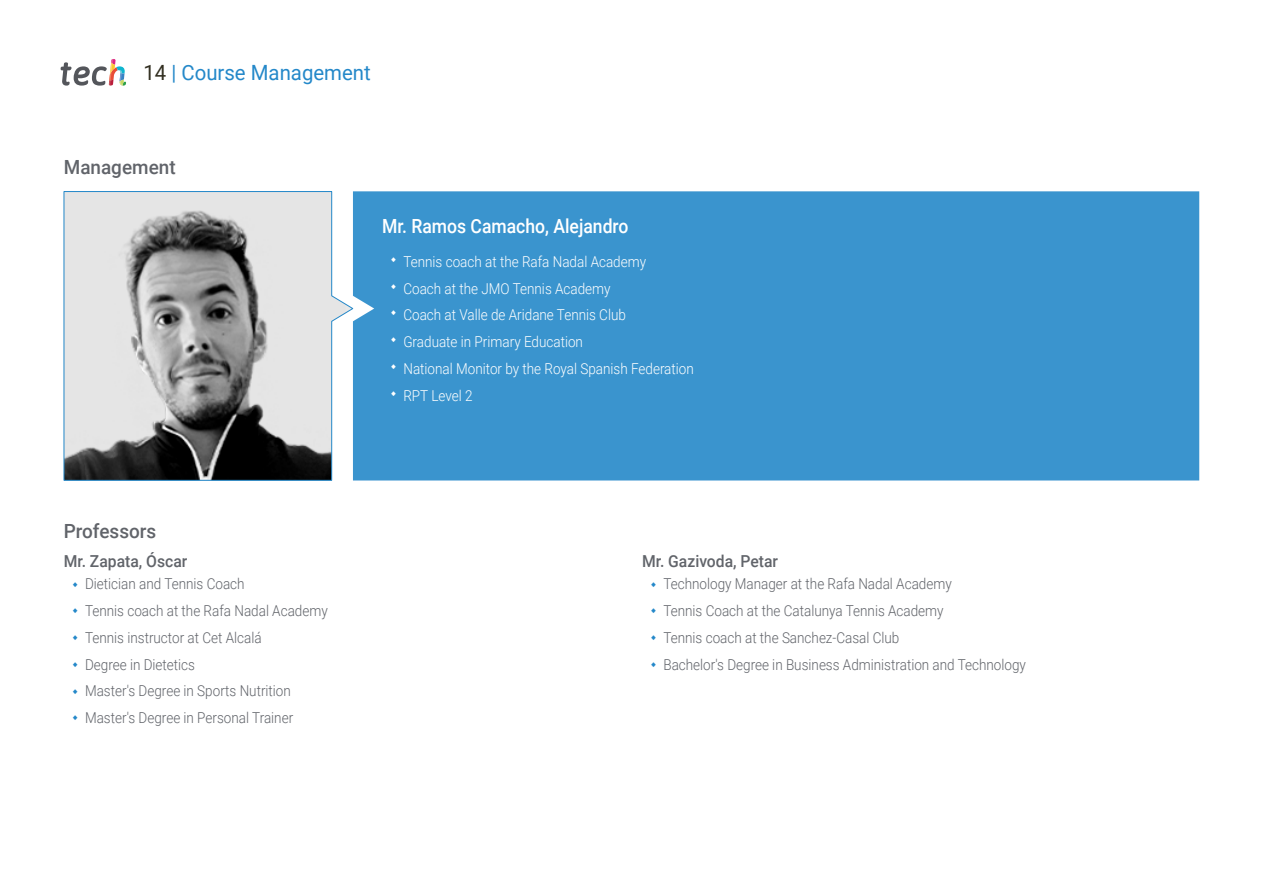
<style>
.page{position:relative;width:1263px;height:893px;background:#fff}
.page>*{position:absolute;margin:0;border:0;box-sizing:border-box;transform-origin:0 0}
.t1{font:21px "Roboto";color:#2488c9}
.t2{font:500 19.5px "Roboto";color:#fff;scale:.9 1}
.t3{font:500 19.5px "Roboto";color:#61646a}
.t4{font:500 16.5px "Roboto";color:#61646a;scale:.95 1}
.t5{font:300 15px/26.7px "Roboto";color:#61646a;scale:.9 1}
.t6{font:300 15px/26.7px "Roboto";color:#fff;scale:.9 1}
.s1{color:#312e20}
</style>
<div class="page">
<svg style="left:61px;top:59px;width:65px;height:27px"></svg>
<div style="left:353px;top:191px;width:846px;height:289px;background:#3a94ce"></div>
<svg style="left:64px;top:191px;width:289px;height:290px;background:#adaeaf"></svg>
<svg style="left:392px;top:257px;width:4px;height:5px"></svg>
<svg style="left:392px;top:284px;width:4px;height:5px"></svg>
<svg style="left:392px;top:310px;width:4px;height:5px"></svg>
<svg style="left:392px;top:337px;width:4px;height:5px"></svg>
<svg style="left:392px;top:364px;width:4px;height:5px"></svg>
<svg style="left:392px;top:391px;width:4px;height:5px"></svg>
<h1 class="t1" style="left:144px;top:57px;width:229px"><span class="s1">14</span> | Course Management</h1>
<h2 class="t3" style="left:64px;top:154px;width:113px">Management</h2>
<h2 class="t2" style="left:382px;top:212px;width:275px">Mr. Ramos Camacho, Alejandro</h2>
<p class="t6" style="left:403px;top:247px;width:324px">Tennis coach at the Rafa Nadal Academy<br>Coach at the JMO Tennis Academy<br>Coach at Valle de Aridane Tennis Club<br>Graduate in Primary Education<br>National Monitor by the Royal Spanish Federation<br>RPT Level 2</p>
<h2 class="t3" style="left:64px;top:517px;width:94px">Professors</h2>
<p class="t4" style="left:64px;top:550px;width:132px">Mr. Zapata, Óscar</p>
<p class="t5" style="left:85px;top:570px;width:271px">Dietician and Tennis Coach<br>Tennis coach at the Rafa Nadal Academy<br>Tennis instructor at Cet Alcalá<br>Degree in Dietetics<br>Master's Degree in Sports Nutrition<br>Master's Degree in Personal Trainer</p>
<p class="t4" style="left:642px;top:550px;width:145px">Mr. Gazivoda, Petar</p>
<p class="t5" style="left:663px;top:570px;width:404px">Technology Manager at the Rafa Nadal Academy<br>Tennis Coach at the Catalunya Tennis Academy<br>Tennis coach at the Sanchez-Casal Club<br>Bachelor's Degree in Business Administration and Technology</p>
</div>
